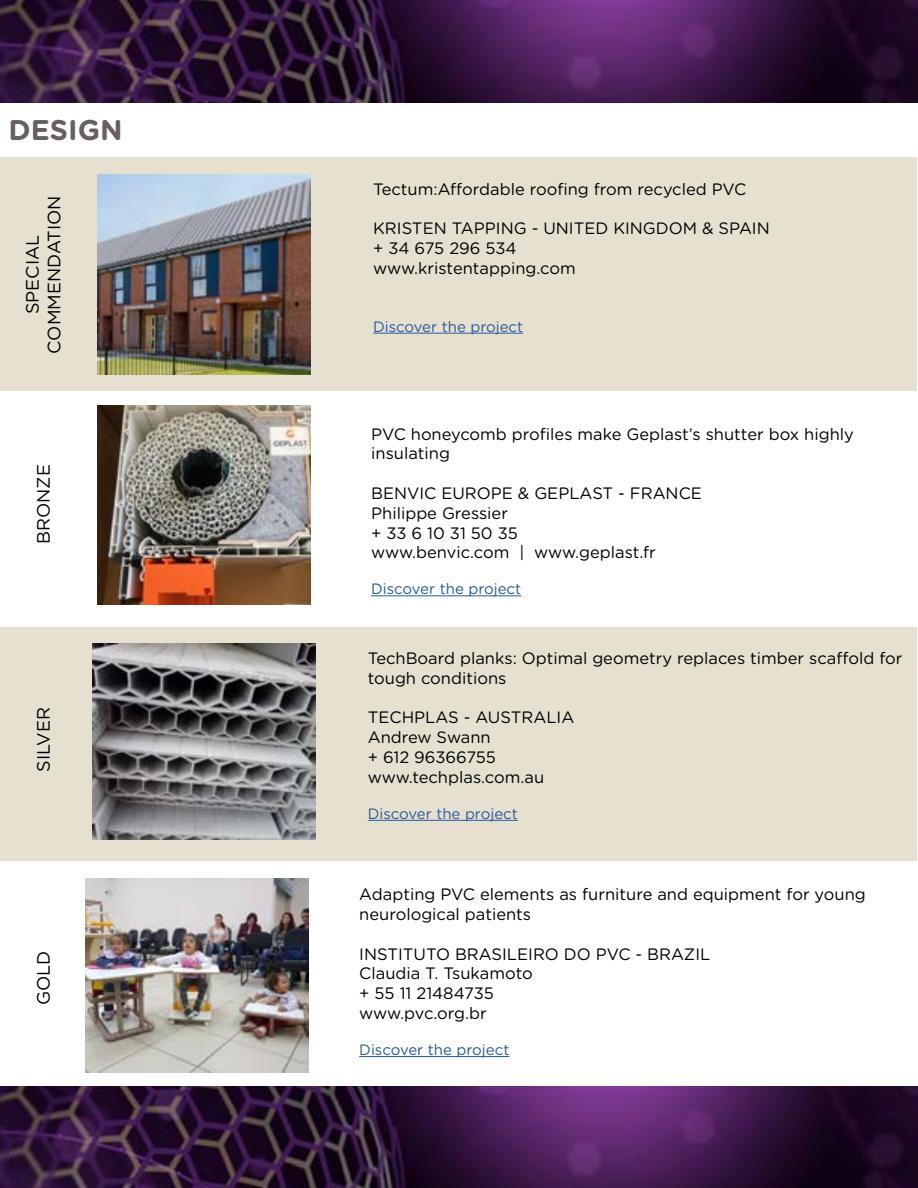
<style>
.page{position:relative;width:918px;height:1188px;background:#fff}
.page>*{position:absolute;margin:0;border:0;box-sizing:border-box;transform-origin:0 0}
.t1{font:700 28.5px "Gotham Rounded";color:#695e61}
.t2{font:18px/21.6px "Gotham Rounded";color:#000;text-align:center}
.t3{font:16.5px/19.8px "Gotham Rounded";color:#000}
.t4{font:15px "Gotham Rounded";color:#275b9b}
</style>
<div class="page">
<img style="left:0;top:1087px;width:918px;height:101px">
<div style="left:1px;top:627px;width:916px;height:234px;background:#e5e0d0"></div>
<img style="left:0;top:0;width:918px;height:102px">
<div style="left:1px;top:158px;width:916px;height:233px;background:#e5e0d0"></div>
<img style="left:97px;top:174px;width:213px;height:200px">
<hr style="left:373px;top:333px;width:150px;height:1px;background:#275b9b">
<img style="left:97px;top:405px;width:213px;height:200px">
<hr style="left:371px;top:595px;width:150px;height:1px;background:#275b9b">
<img style="left:92px;top:644px;width:223px;height:196px">
<hr style="left:368px;top:820px;width:150px;height:1px;background:#275b9b">
<img style="left:85px;top:878px;width:223px;height:194px">
<hr style="left:359px;top:1056px;width:150px;height:1px;background:#275b9b">
<h1 class="t1" style="left:9px;top:109px;width:116px">DESIGN</h1>
<p class="t2" style="left:21px;top:354px;width:160px;rotate:-90deg">SPECIAL<br>COMMENDATION</p>
<p class="t2" style="left:32px;top:544px;width:82px;rotate:-90deg">BRONZE</p>
<p class="t2" style="left:32px;top:772px;width:66px;rotate:-90deg">SILVER</p>
<p class="t2" style="left:32px;top:1005px;width:56px;rotate:-90deg">GOLD</p>
<p class="t3" style="left:373px;top:178px;width:375px">Tectum:Affordable roofing from recycled PVC</p>
<p class="t3" style="left:373px;top:218px;width:398px">KRISTEN TAPPING - UNITED KINGDOM &amp; SPAIN + 34 675 296 534<br>www.kristentapping.com</p>
<p class="t4" style="left:373px;top:316px;width:152px">Discover the project</p>
<p class="t3" style="left:371px;top:423px;width:484px">PVC honeycomb profiles make Geplast’s shutter box highly insulating</p>
<p class="t3" style="left:371px;top:482px;width:332px">BENVIC EUROPE &amp; GEPLAST - FRANCE<br>Philippe Gressier<br>+ 33 6 10 31 50 35<br>www.benvic.com | www.geplast.fr</p>
<p class="t4" style="left:371px;top:579px;width:152px">Discover the project</p>
<p class="t3" style="left:368px;top:648px;width:536px">TechBoard planks: Optimal geometry replaces timber scaffold for tough conditions</p>
<p class="t3" style="left:368px;top:707px;width:208px">TECHPLAS - AUSTRALIA<br>Andrew Swann<br>+ 612 96366755 www.techplas.com.au</p>
<p class="t4" style="left:368px;top:803px;width:152px">Discover the project</p>
<p class="t3" style="left:359px;top:884px;width:508px">Adapting PVC elements as furniture and equipment for young neurological patients</p>
<p class="t3" style="left:359px;top:943px;width:353px">INSTITUTO BRASILEIRO DO PVC - BRAZIL<br>Claudia T. Tsukamoto<br>+ 55 11 21484735<br>www.pvc.org.br</p>
<p class="t4" style="left:359px;top:1039px;width:152px">Discover the project</p>
</div>
